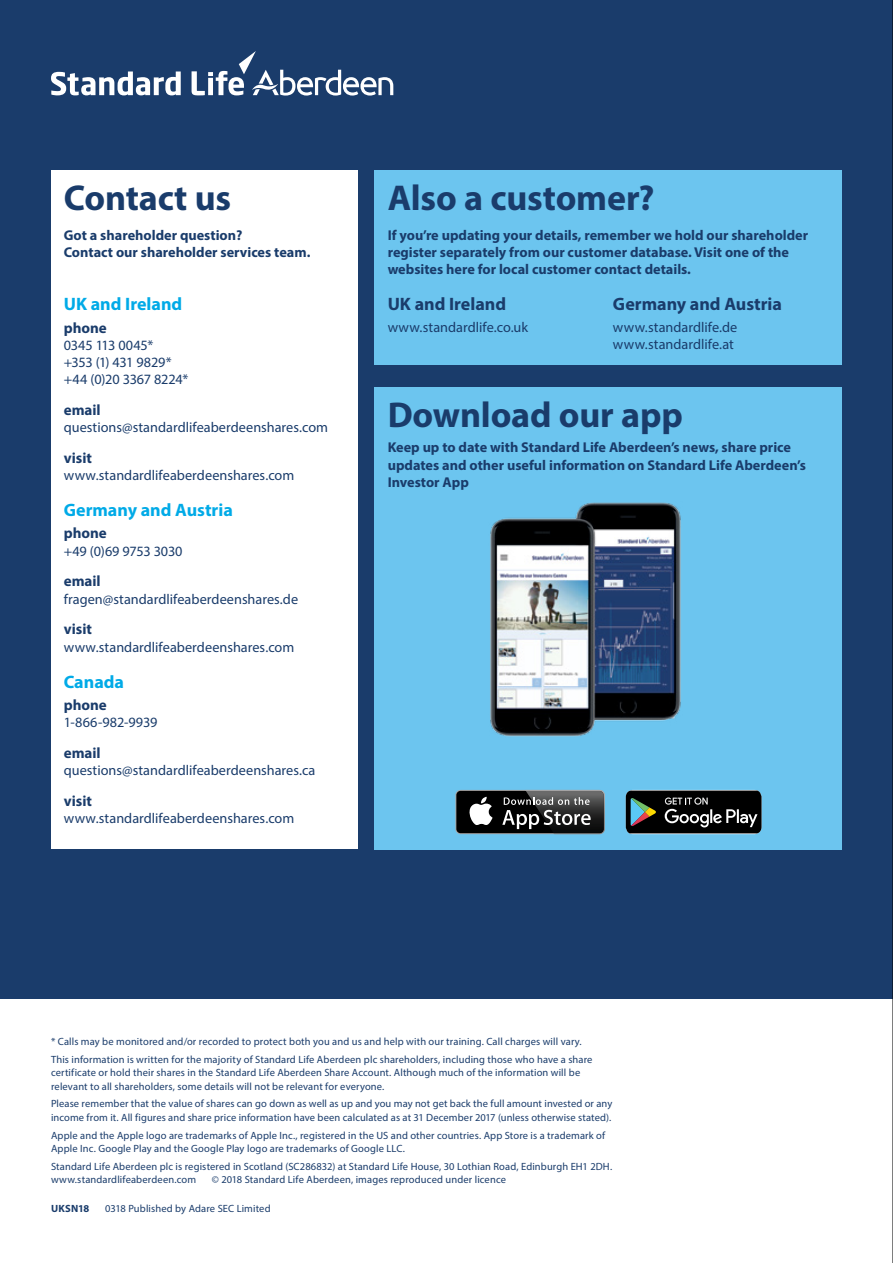
<style>
.page{position:relative;width:893px;height:1263px;background:#fff}
.page>*{position:absolute;margin:0;border:0;box-sizing:border-box;transform-origin:0 0}
.t1{font:700 36px "Myriad Pro";letter-spacing:-.005em;color:#1a3c6b}
.t2{font:700 18px "Myriad Pro";color:#00aae7}
.t3{font:700 18px "Myriad Pro";color:#1a3c6b}
.t4{font:700 15px "Myriad Pro";color:#1a3c6b}
.t5{font:14.25px/17.2px "Myriad Pro";color:#1a3c6b}
.t6{font:700 14.25px/17.2px "Myriad Pro";color:#1a3c6b}
.t7{font:10.5px/13.5px "Myriad Pro";letter-spacing:.01em;color:#1a3c6b}
.t8{font:700 10.5px "Myriad Pro";letter-spacing:.015em;color:#1a3c6b}
</style>
<div class="page">
<div style="left:0;top:0;width:893px;height:998px;background:#1a3c6b"></div>
<svg style="left:51px;top:51px;width:342px;height:45px"></svg>
<div style="left:375px;top:170px;width:467px;height:195px;background:#6cc5ef"></div>
<div style="left:375px;top:387px;width:467px;height:462px;background:#6cc5ef"></div>
<div style="left:455px;top:790px;width:150px;height:44px;background:#9ca4a7;border-radius:5px"></div>
<div style="left:456px;top:791px;width:148px;height:42px;background:#000;border-radius:4px"></div>
<svg style="left:469px;top:797px;width:23px;height:28px"></svg>
<img style="left:525px;top:790px;width:80px;height:44px">
<img style="left:526px;top:791px;width:78px;height:42px">
<svg style="left:502px;top:797px;width:89px;height:32px"></svg>
<svg style="left:626px;top:790px;width:135px;height:44px;background:#2a2c2b"></svg>
<div style="left:51px;top:170px;width:306px;height:679px;background:#fff"></div>
<img style="left:490px;top:502px;width:191px;height:235px">
<hr style="left:892px;top:0;width:1px;height:1263px;background:#000">
<h1 class="t1" style="left:64px;top:174px;width:169px">Contact us</h1>
<h3 class="t6" style="left:64px;top:226px;width:248px">Got a shareholder question?<br>Contact our shareholder services team.</h3>
<h2 class="t2" style="left:64px;top:292px;width:120px">UK and Ireland</h2>
<h3 class="t4" style="left:64px;top:318px;width:45px">phone</h3>
<h3 class="t5" style="left:64px;top:336px;width:126px">0345 113 0045*<br>+353 (1) 431 9829* +44 (0)20 3367 8224*</h3>
<h3 class="t4" style="left:64px;top:400px;width:38px">email</h3>
<h3 class="t5" style="left:64px;top:419px;width:266px">questions@standardlifeaberdeenshares.com</h3>
<h3 class="t4" style="left:64px;top:448px;width:30px">visit</h3>
<h3 class="t5" style="left:64px;top:467px;width:232px">www.standardlifeaberdeenshares.com</h3>
<h2 class="t2" style="left:64px;top:498px;width:171px">Germany and Austria</h2>
<h3 class="t4" style="left:64px;top:524px;width:45px">phone</h3>
<h3 class="t5" style="left:64px;top:542px;width:120px">+49 (0)69 9753 3030</h3>
<h3 class="t4" style="left:64px;top:572px;width:38px">email</h3>
<h3 class="t5" style="left:64px;top:590px;width:236px">fragen@standardlifeaberdeenshares.de</h3>
<h3 class="t4" style="left:64px;top:620px;width:30px">visit</h3>
<h3 class="t5" style="left:64px;top:638px;width:232px">www.standardlifeaberdeenshares.com</h3>
<h2 class="t2" style="left:64px;top:670px;width:62px">Canada</h2>
<h3 class="t4" style="left:64px;top:695px;width:45px">phone</h3>
<h3 class="t5" style="left:64px;top:713px;width:95px">1‑866‑982‑9939</h3>
<h3 class="t4" style="left:64px;top:743px;width:38px">email</h3>
<h3 class="t5" style="left:64px;top:761px;width:253px">questions@standardlifeaberdeenshares.ca</h3>
<h3 class="t4" style="left:64px;top:791px;width:30px">visit</h3>
<h3 class="t5" style="left:64px;top:809px;width:232px">www.standardlifeaberdeenshares.com</h3>
<h1 class="t1" style="left:388px;top:174px;width:268px">Also a customer?</h1>
<h3 class="t6" style="left:388px;top:226px;width:422px">If you’re updating your details, remember we hold our shareholder register separately from our customer database. Visit one of the websites here for local customer contact details.</h3>
<h2 class="t3" style="left:388px;top:292px;width:120px">UK and Ireland</h2>
<h3 class="t5" style="left:388px;top:318px;width:142px">www.standardlife.co.uk</h3>
<h2 class="t3" style="left:613px;top:292px;width:171px">Germany and Austria</h2>
<h3 class="t5" style="left:613px;top:318px;width:126px">www.standardlife.de www.standardlife.at</h3>
<h1 class="t1" style="left:388px;top:391px;width:297px">Download our app</h1>
<h3 class="t6" style="left:388px;top:439px;width:420px">Keep up to date with Standard Life Aberdeen’s news, share price updates and other useful information on Standard Life Aberdeen’s<br>Investor App</h3>
<p class="t7" style="left:51px;top:1032px;width:543px;line-height:17.7px">* Calls may be monitored and/or recorded to protect both you and us and help with our training. Call charges will vary.<br>This information is written for the majority of Standard Life Aberdeen plc shareholders, including those who have a share</p>
<p class="t7" style="left:51px;top:1066px;width:531px">certificate or hold their shares in the Standard Life Aberdeen Share Account. Although much of the information will be relevant to all shareholders, some details will not be relevant for everyone.</p>
<p class="t7" style="left:51px;top:1097px;width:563px">Please remember that the value of shares can go down as well as up and you may not get back the full amount invested or any income from it. All figures and share price information have been calculated as at 31 December 2017 (unless otherwise stated).</p>
<p class="t7" style="left:51px;top:1128px;width:556px">Apple and the Apple logo are trademarks of Apple Inc., registered in the US and other countries. App Store is a trademark of<br>Apple Inc. Google Play and the Google Play logo are trademarks of Google LLC.</p>
<p class="t7" style="left:51px;top:1159px;width:563px">Standard Life Aberdeen plc is registered in Scotland (SC286832) at Standard Life House, 30 Lothian Road, Edinburgh EH1 2DH. www.standardlifeaberdeen.com</p>
<p class="t7" style="left:212px;top:1173px;width:296px">© 2018 Standard Life Aberdeen, images reproduced under licence</p>
<p class="t8" style="left:51px;top:1201px;width:40px">UKSN18</p>
<p class="t7" style="left:105px;top:1201px;width:167px">0318 Published by Adare SEC Limited</p>
</div>
